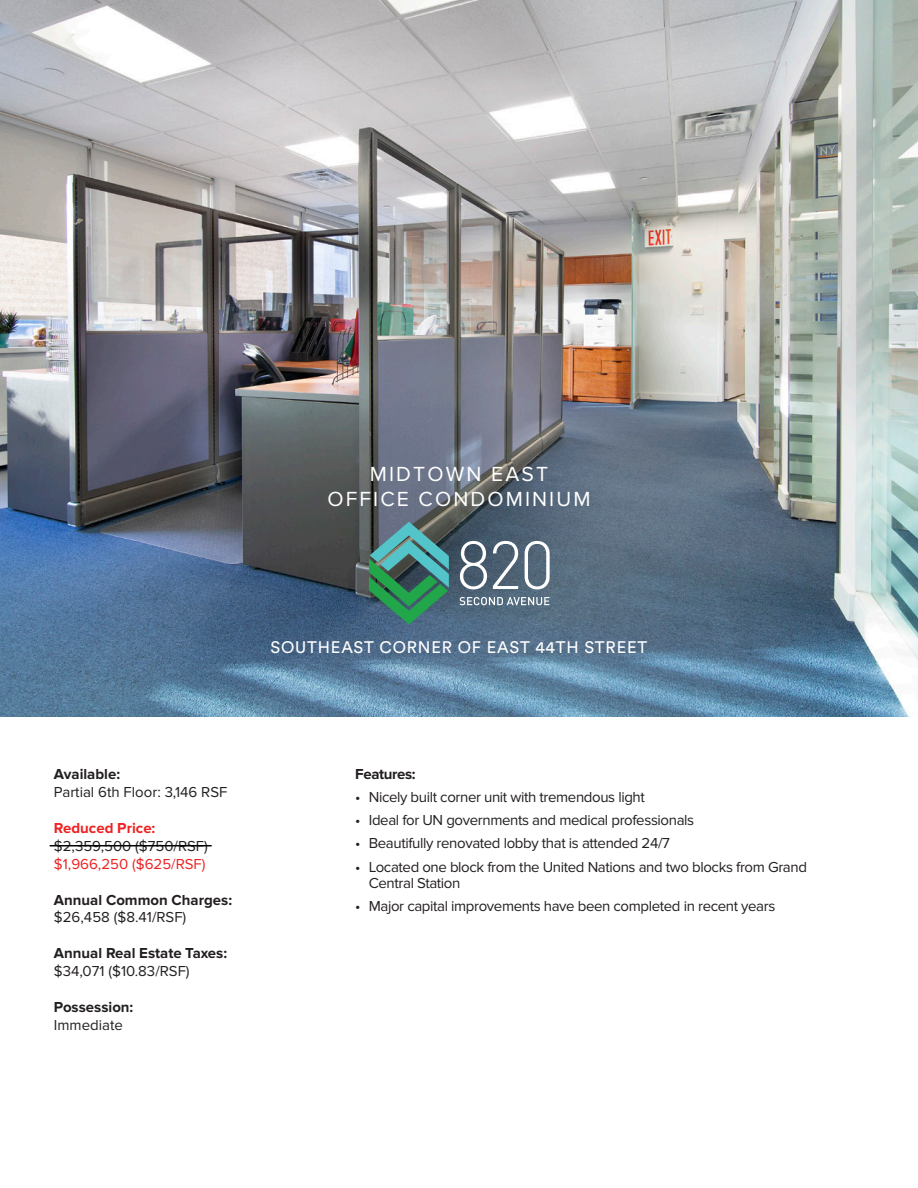
<style>
.page{position:relative;width:918px;height:1188px;background:#fff}
.page>*{position:absolute;margin:0;border:0;box-sizing:border-box;transform-origin:0 0}
.t1{font:21.15px/24.9px "Proxima Nova";letter-spacing:.1em;color:#fff;text-align:center}
.t2{font:16.65px "Circular Std";letter-spacing:.05em;color:#fff}
.t3{font:15px/16.5px "Proxima Nova";letter-spacing:-.025em;color:#231f20}
.t4{font:700 15px/17.7px "Proxima Nova";color:#231f20}
.t5{font:15px/18px "Proxima Nova";color:#231f20}
.t6{font:700 15px "Proxima Nova";letter-spacing:-.025em;color:#231f20}
.s1{font-weight:700}
.s2{font-weight:700;color:#ee2123}
.s3{color:#ee2123}
.s4{font-weight:400}
</style>
<div class="page">
<img style="left:0;top:0;width:918px;height:716px">
<svg style="left:460px;top:541px;width:27px;height:48px"></svg>
<svg style="left:493px;top:541px;width:25px;height:48px"></svg>
<svg style="left:525px;top:541px;width:24px;height:48px"></svg>
<svg style="left:369px;top:522px;width:80px;height:102px;background:#418273"></svg>
<svg style="left:460px;top:597px;width:89px;height:8px"></svg>
<hr style="left:50px;top:845px;width:162px;height:1px;background:#040503">
<p class="t1" style="left:327px;top:462px;width:265px">MIDTOWN EAST<br>OFFICE CONDOMINIUM</p>
<p class="t2" style="left:271px;top:637px;width:378px">SOUTHEAST CORNER OF EAST 44TH STREET</p>
<p class="t5" style="left:54px;top:765px;width:175px"><span class="s1">Available:<br></span>Partial 6th Floor: 3,146 RSF</p>
<p class="t5" style="left:54px;top:819px;width:155px"><span class="s2">Reduced Price: </span>$2,359,500 ($750/RSF) <span class="s3">$1,966,250 ($625/RSF)</span></p>
<p class="t4" style="left:54px;top:891px;width:180px">Annual Common Charges: <span class="s4">$26,458 ($8.41/RSF)</span></p>
<p class="t4" style="left:54px;top:945px;width:175px">Annual Real Estate Taxes: <span class="s4">$34,071 ($10.83/RSF)</span></p>
<p class="t4" style="left:54px;top:999px;width:81px">Possession:<br><span class="s4">Immediate</span></p>
<p class="t6" style="left:355px;top:765px;width:62px">Features:</p>
<p class="t3" style="left:355px;top:789px;width:291px">• Nicely built corner unit with tremendous light</p>
<p class="t3" style="left:355px;top:812px;width:340px">• Ideal for UN governments and medical professionals</p>
<p class="t3" style="left:355px;top:835px;width:316px">• Beautifully renovated lobby that is attended 24/7</p>
<p class="t3" style="left:369px;top:859px;width:440px;text-indent:-14px">• Located one block from the United Nations and two blocks from Grand<br>Central Station</p>
<p class="t3" style="left:355px;top:898px;width:422px">• Major capital improvements have been completed in recent years</p>
</div>
